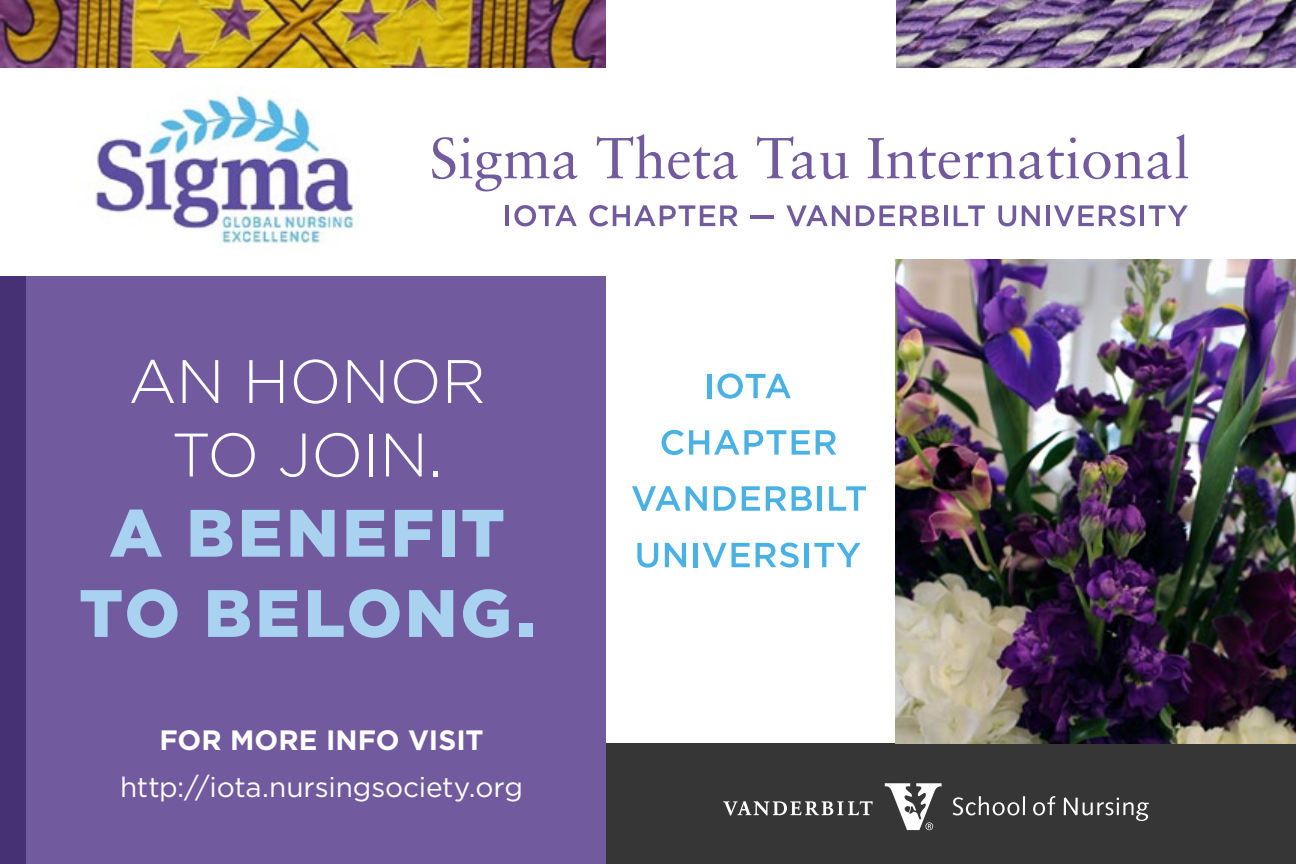
<style>
.page{position:relative;width:1296px;height:864px;background:#fff}
.page>*{position:absolute;margin:0;border:0;box-sizing:border-box;transform-origin:0 0}
.t1{font:900 66.8px/80.2px "Gotham";letter-spacing:.05em;color:#a8d2f0;text-align:center}
.t2{font:300 61.2px/73.4px "Gotham";color:#fff;text-align:center}
.t3{font:28px "Gotham";letter-spacing:-.005em;color:#fff}
.t4{font:700 28px "Gotham";letter-spacing:.005em;color:#fff}
</style>
<div class="page">
<img style="left:896px;top:0;width:400px;height:68px">
<div style="left:0;top:260px;width:630px;height:604px;background:#715b9e"></div>
<img style="left:0;top:0;width:606px;height:68px">
<div style="left:606px;top:0;width:290px;height:864px;background:#fff"></div>
<div style="left:0;top:68px;width:1296px;height:208px;background:#fff"></div>
<div style="left:606px;top:744px;width:690px;height:120px;background:#363636"></div>
<div style="left:0;top:277px;width:26px;height:587px;background:#453173"></div>
<img style="left:896px;top:260px;width:400px;height:484px">
<svg style="left:953px;top:796px;width:72px;height:19px"></svg>
<svg style="left:1033px;top:796px;width:22px;height:19px"></svg>
<svg style="left:1064px;top:797px;width:85px;height:24px"></svg>
<svg style="left:723px;top:801px;width:150px;height:15px"></svg>
<svg style="left:885px;top:783px;width:57px;height:47px"></svg>
<img style="left:95px;top:95px;width:263px;height:150px">
<hr style="left:506px;top:205px;width:3px;height:21px;background:#715b9e">
<svg style="left:514px;top:205px;width:63px;height:21px"></svg>
<svg style="left:589px;top:205px;width:149px;height:21px"></svg>
<hr style="left:751px;top:215px;width:23px;height:4px;background:#715b9e">
<svg style="left:786px;top:205px;width:64px;height:21px"></svg>
<svg style="left:856px;top:205px;width:83px;height:21px"></svg>
<hr style="left:944px;top:205px;width:4px;height:21px;background:#715b9e">
<svg style="left:954px;top:205px;width:31px;height:21px"></svg>
<svg style="left:998px;top:205px;width:18px;height:21px"></svg>
<svg style="left:1022px;top:205px;width:18px;height:21px"></svg>
<hr style="left:1046px;top:205px;width:4px;height:21px;background:#715b9e">
<svg style="left:1054px;top:205px;width:81px;height:21px"></svg>
<hr style="left:1140px;top:205px;width:4px;height:21px;background:#715b9e">
<svg style="left:1149px;top:205px;width:39px;height:21px"></svg>
<svg style="left:432px;top:137px;width:146px;height:54px"></svg>
<svg style="left:597px;top:134px;width:141px;height:45px"></svg>
<svg style="left:757px;top:136px;width:92px;height:43px"></svg>
<svg style="left:868px;top:134px;width:320px;height:45px"></svg>
<hr style="left:707px;top:374px;width:4px;height:24px;background:#49b1e4">
<svg style="left:717px;top:373px;width:74px;height:26px"></svg>
<svg style="left:662px;top:430px;width:124px;height:25px"></svg>
<svg style="left:792px;top:430px;width:18px;height:25px"></svg>
<svg style="left:816px;top:430px;width:20px;height:25px"></svg>
<svg style="left:632px;top:486px;width:75px;height:25px"></svg>
<svg style="left:714px;top:486px;width:22px;height:25px"></svg>
<svg style="left:742px;top:486px;width:18px;height:25px"></svg>
<svg style="left:766px;top:486px;width:20px;height:25px"></svg>
<svg style="left:792px;top:486px;width:20px;height:25px"></svg>
<hr style="left:818px;top:486px;width:4px;height:25px;background:#49b1e4">
<svg style="left:829px;top:486px;width:37px;height:25px"></svg>
<svg style="left:637px;top:543px;width:21px;height:25px"></svg>
<svg style="left:665px;top:543px;width:21px;height:24px"></svg>
<div style="left:693px;top:543px;width:5px;height:24px;background:#49b1e4"></div>
<svg style="left:703px;top:543px;width:47px;height:24px"></svg>
<svg style="left:756px;top:543px;width:43px;height:25px"></svg>
<hr style="left:805px;top:543px;width:4px;height:24px;background:#49b1e4">
<svg style="left:814px;top:543px;width:47px;height:24px"></svg>
<h2 class="t2" style="left:128px;top:343px;width:359px">AN HONOR<br>TO JOIN.</h2>
<h1 class="t1" style="left:79px;top:492px;width:458px">A BENEFIT<br>TO BELONG.</h1>
<p class="t4" style="left:160px;top:721px;width:325px">FOR MORE INFO VISIT</p>
<p class="t3" style="left:120px;top:769px;width:405px">http://iota.nursingsociety.org</p>
</div>
